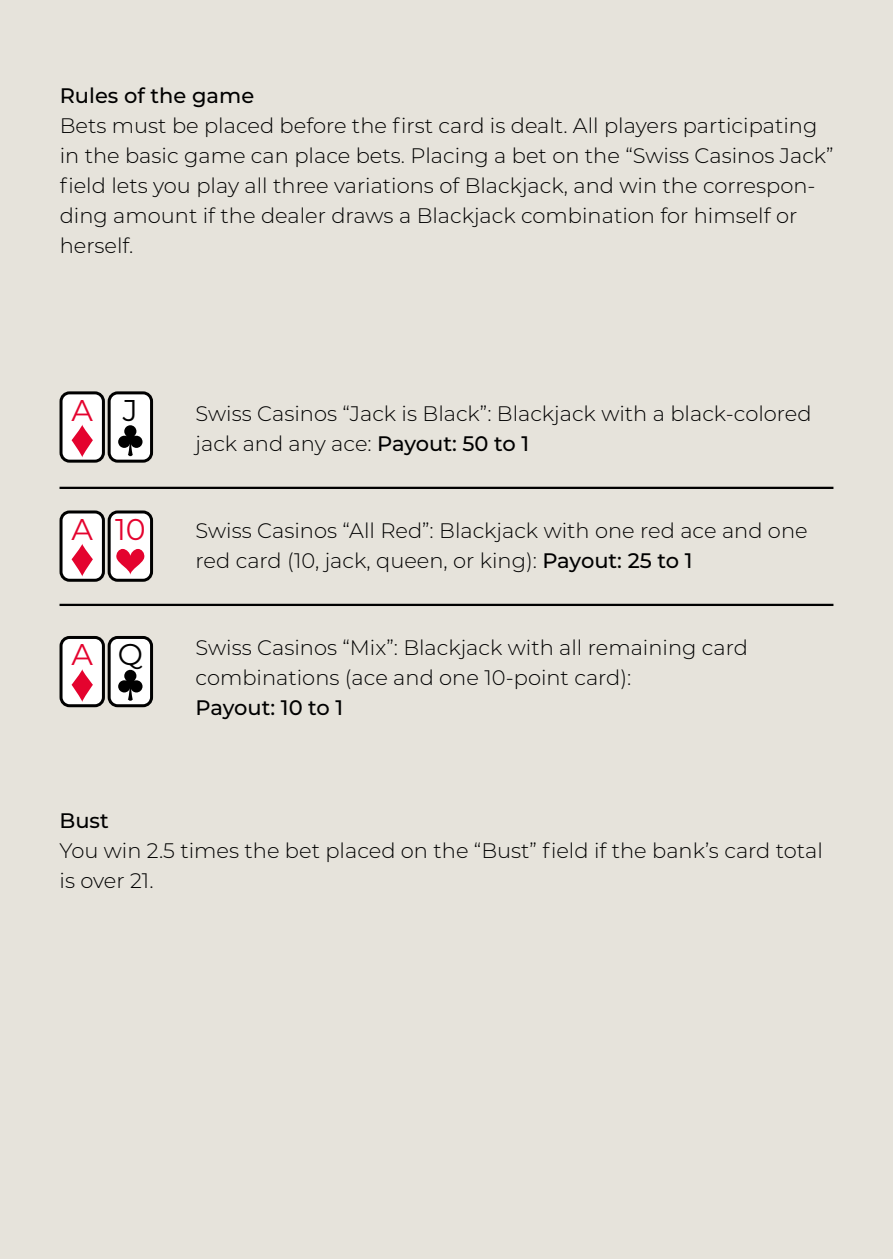
<style>
.page{position:relative;width:893px;height:1259px;background:#e6e3db}
.page>*{position:absolute;margin:0;border:0;box-sizing:border-box;transform-origin:0 0}
.t1{font:30px "Montserrat";color:#e4032e}
.t2{font:30px "Montserrat";color:#000}
.t3{font:300 21px/30px "Montserrat";color:#000}
.t4{font:500 21px "Montserrat";color:#000}
.s1{font-weight:500}
</style>
<div class="page">
<hr style="left:60px;top:487px;width:773px;height:2px;background:#000">
<hr style="left:60px;top:604px;width:773px;height:2px;background:#000">
<div style="left:109px;top:512px;width:43px;height:68px;background:#fff;border-radius:9px"></div>
<div style="left:108px;top:510px;width:45px;height:72px;border:3px solid #000;border-radius:9px"></div>
<svg style="left:116px;top:549px;width:29px;height:26px"></svg>
<div style="left:109px;top:393px;width:43px;height:68px;background:#fff;border-radius:9px"></div>
<div style="left:108px;top:391px;width:45px;height:72px;border:3px solid #000;border-radius:9px"></div>
<svg style="left:118px;top:425px;width:25px;height:32px"></svg>
<div style="left:109px;top:637px;width:43px;height:69px;background:#fff;border-radius:9px"></div>
<div style="left:108px;top:636px;width:45px;height:71px;border:3px solid #000;border-radius:9px"></div>
<svg style="left:118px;top:670px;width:25px;height:31px"></svg>
<div style="left:61px;top:393px;width:42px;height:68px;background:#fff;border-radius:9px"></div>
<div style="left:60px;top:391px;width:45px;height:72px;border:3px solid #000;border-radius:9px"></div>
<svg style="left:72px;top:424px;width:21px;height:33px"></svg>
<div style="left:61px;top:637px;width:42px;height:69px;background:#fff;border-radius:9px"></div>
<div style="left:60px;top:636px;width:45px;height:71px;border:3px solid #000;border-radius:9px"></div>
<svg style="left:72px;top:669px;width:21px;height:33px"></svg>
<div style="left:61px;top:512px;width:42px;height:68px;background:#fff;border-radius:9px"></div>
<div style="left:60px;top:510px;width:45px;height:72px;border:3px solid #000;border-radius:9px"></div>
<svg style="left:72px;top:544px;width:21px;height:32px"></svg>
<p class="t4" style="left:60px;top:81px;width:196px">Rules of the game</p>
<p class="t3" style="left:60px;top:110px;width:775px">Bets must be placed before the first card is dealt. All players participating in the basic game can place bets. Placing a bet on the “Swiss Casinos Jack” field lets you play all three variations of Blackjack, and win the correspon&shy;ding amount if the dealer draws a Blackjack combination for himself or herself.</p>
<h1 class="t1" style="left:71px;top:389px;width:23px">A</h1>
<h1 class="t2" style="left:123px;top:389px;width:17px">J</h1>
<p class="t3" style="left:196px;top:397px;width:618px">Swiss Casinos “Jack is Black”: Blackjack with a black-colored jack and any ace: <span class="s1">Payout: 50 to 1</span></p>
<h1 class="t1" style="left:71px;top:508px;width:23px">A</h1>
<h1 class="t1" style="left:115px;top:508px;width:32px">10</h1>
<p class="t3" style="left:196px;top:514px;width:614px">Swiss Casinos “All Red”: Blackjack with one red ace and one red card (10, jack, queen, or king): <span class="s1">Payout: 25 to 1</span></p>
<h1 class="t1" style="left:71px;top:634px;width:23px">A</h1>
<h1 class="t2" style="left:118px;top:634px;width:27px">Q</h1>
<p class="t3" style="left:196px;top:632px;width:554px">Swiss Casinos “Mix”: Blackjack with all remaining card combinations (ace and one 10-point card):</p>
<p class="t4" style="left:196px;top:693px;width:149px">Payout: 10 to 1</p>
<p class="t4" style="left:60px;top:806px;width:51px">Bust</p>
<p class="t3" style="left:60px;top:835px;width:765px">You win 2.5 times the bet placed on the “Bust” field if the bank’s card total is over 21.</p>
</div>
